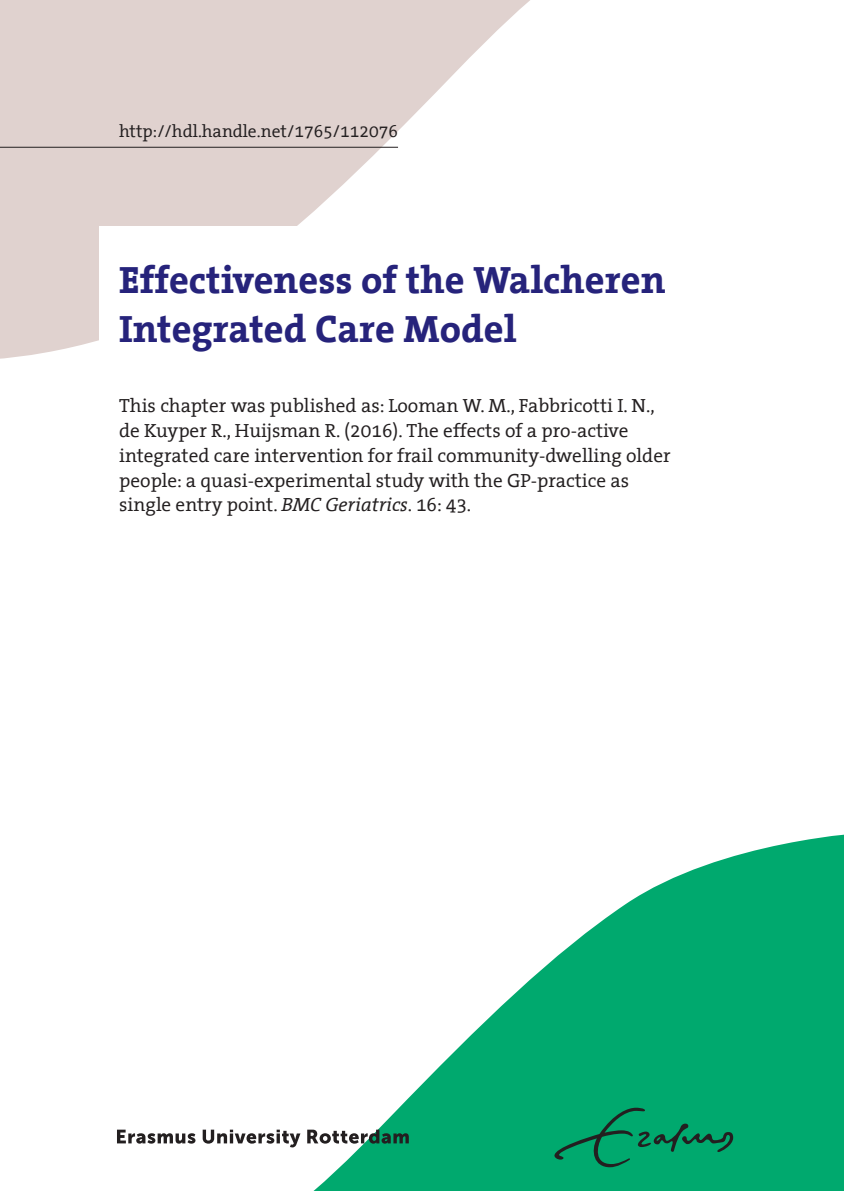
<style>
.page{position:relative;width:844px;height:1191px;background:#fff}
.page>*{position:absolute;margin:0;border:0;box-sizing:border-box;transform-origin:0 0}
.t1{font:64.75px "Futura LT";letter-spacing:.04em;color:#231f20}
.t2{font:700 38.5px/49px "The Serif Office";color:#26237b}
.t3{font:19.25px/24.7px "The Serif Office";color:#231f20}
.t4{font:17.5px "The Serif Office";color:#231f20}
.s1{font-style:italic}
</style>
<div class="page">
<svg style="left:0;top:0;width:530px;height:359px;fill:#e0d2cf"></svg>
<hr style="left:0;top:147px;width:398px;height:1px;background:#231f20">
<div style="left:99px;top:227px;width:620px;height:497px;background:#fff"></div>
<svg style="left:290px;top:834px;width:553px;height:357px;fill:#00a96e"></svg>
<svg style="left:117px;top:1129px;width:78px;height:14px"></svg>
<svg style="left:203px;top:1129px;width:97px;height:18px"></svg>
<svg style="left:307px;top:1129px;width:101px;height:14px"></svg>
<svg style="left:554px;top:1107px;width:179px;height:60px;background:#049864"></svg>
<p class="t4" style="left:119px;top:121px;width:280px">http://hdl.handle.net/1765/112076</p>
<h1 class="t1" style="left:119px;top:114px;width:354px">CHAPTER 4</h1>
<h2 class="t2" style="left:119px;top:257px;width:548px">Effectiveness of the Walcheren<br>Integrated Care Model</h2>
<p class="t3" style="left:119px;top:394px;width:553px">This chapter was published as: Looman W. M., Fabbricotti I. N., de Kuyper R., Huijsman R. (2016). The effects of a pro-active integrated care intervention for frail community-dwelling older people: a quasi-experimental study with the GP-practice as single entry point. <span class="s1">BMC Geriatrics</span>. 16: 43.</p>
</div>
